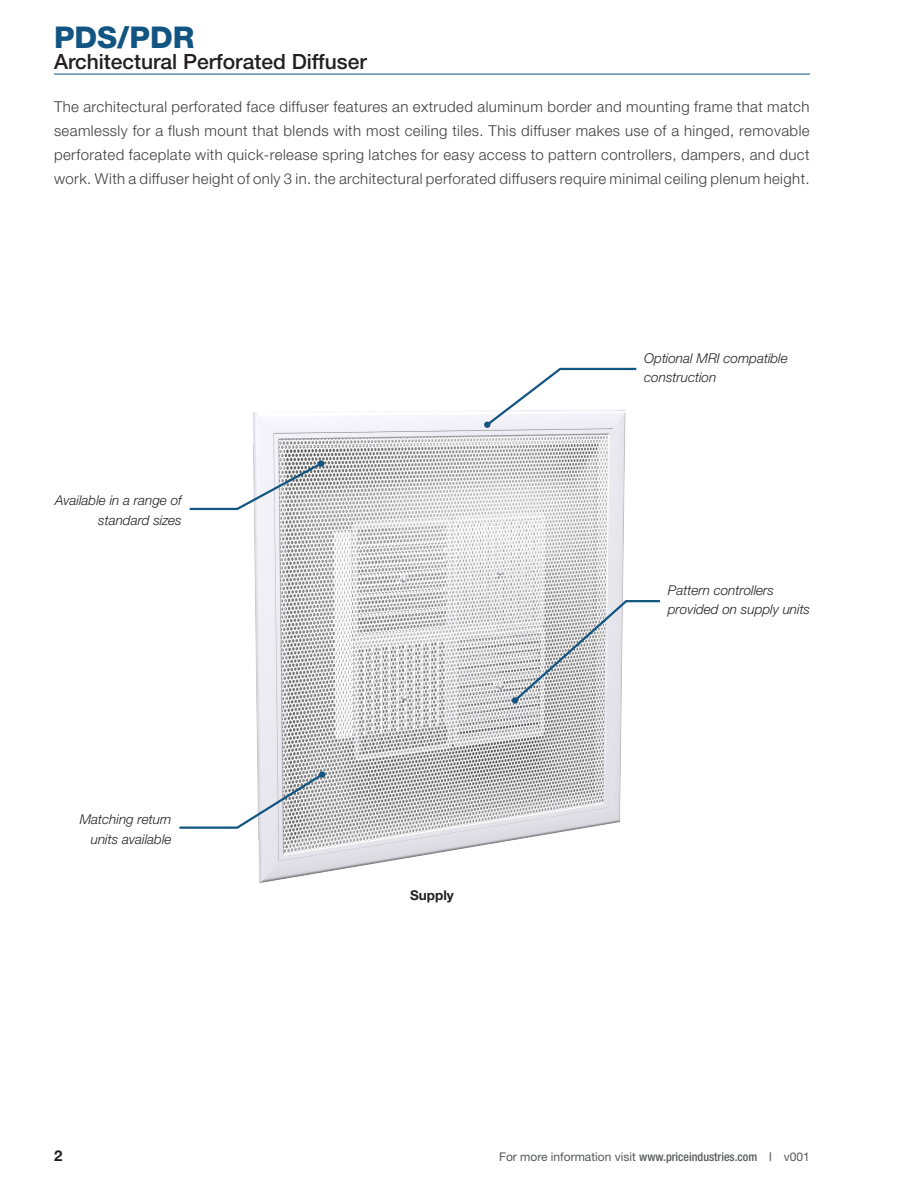
<style>
.page{position:relative;width:918px;height:1188px;background:#fff}
.page>*{position:absolute;margin:0;border:0;box-sizing:border-box;transform-origin:0 0}
.t1{font:800 30px "Helvetica Neue LT Std";color:#125582}
.t2{font:500 21px "Helvetica Neue LT Std";color:#231f20}
.Special-Body{font:300 15px/24px "Helvetica Neue LT Std";letter-spacing:.025em;color:#3e3e3f;text-align:justify}
.t3{font:700 15px "Helvetica Neue LT Std";color:#231f20}
.Special-Caption{font:italic 300 13.5px/19.5px "Helvetica Neue LT Std";color:#231f20}
.Special-Caption-2{font:700 13.5px "Helvetica Neue LT Std";color:#231f20}
.t4{font:12px "Helvetica Neue LT Std";color:#57585a}
.s1{font-weight:500;font-stretch:condensed}
</style>
<div class="page">
<img style="left:253px;top:411px;width:372px;height:472px">
<svg style="left:484px;top:367px;width:153px;height:61px"></svg>
<svg style="left:512px;top:599px;width:148px;height:105px"></svg>
<div style="left:512px;top:697px;width:6px;height:7px;background:#125582;border-radius:50%"></div>
<svg style="left:179px;top:771px;width:146px;height:59px"></svg>
<div style="left:319px;top:771px;width:6px;height:7px;background:#125582;border-radius:50%"></div>
<svg style="left:189px;top:460px;width:135px;height:51px"></svg>
<div style="left:318px;top:460px;width:6px;height:7px;background:#125582;border-radius:50%"></div>
<hr style="left:54px;top:74px;width:756px;height:1px;background:#125582">
<h1 class="t1" style="left:54px;top:20px;width:142px">PDS/PDR</h1>
<h2 class="t2" style="left:54px;top:49px;width:314px">Architectural Perforated Diffuser</h2>
<p class="Special-Body" style="left:54px;top:94px;width:757px">The architectural perforated face diffuser features an extruded aluminum border and mounting frame that match seamlessly for a flush mount that blends with most ceiling tiles. This diffuser makes use of a hinged, removable perforated faceplate with quick-release spring latches for easy access to pattern controllers, dampers, and duct work. With a diffuser height of only 3 in. the architectural perforated diffusers require minimal ceiling plenum height.</p>
<p class="Special-Caption" style="left:55px;top:491px;width:128px;text-align:right">Available in a range of standard sizes</p>
<p class="Special-Caption" style="left:80px;top:809px;width:93px;text-align:right">Matching return units available</p>
<p class="Special-Caption-2" style="left:410px;top:887px;width:45px">Supply</p>
<p class="Special-Caption" style="left:644px;top:348px;width:145px">Optional MRI compatible construction</p>
<p class="Special-Caption" style="left:668px;top:580px;width:144px">Pattern controllers provided on supply units</p>
<p class="t3" style="left:54px;top:1146px;width:10px">2</p>
<p class="t4" style="left:499px;top:1150px;width:312px">For more information visit <span class="s1">www.priceindustries.com |</span> v001</p>
</div>
